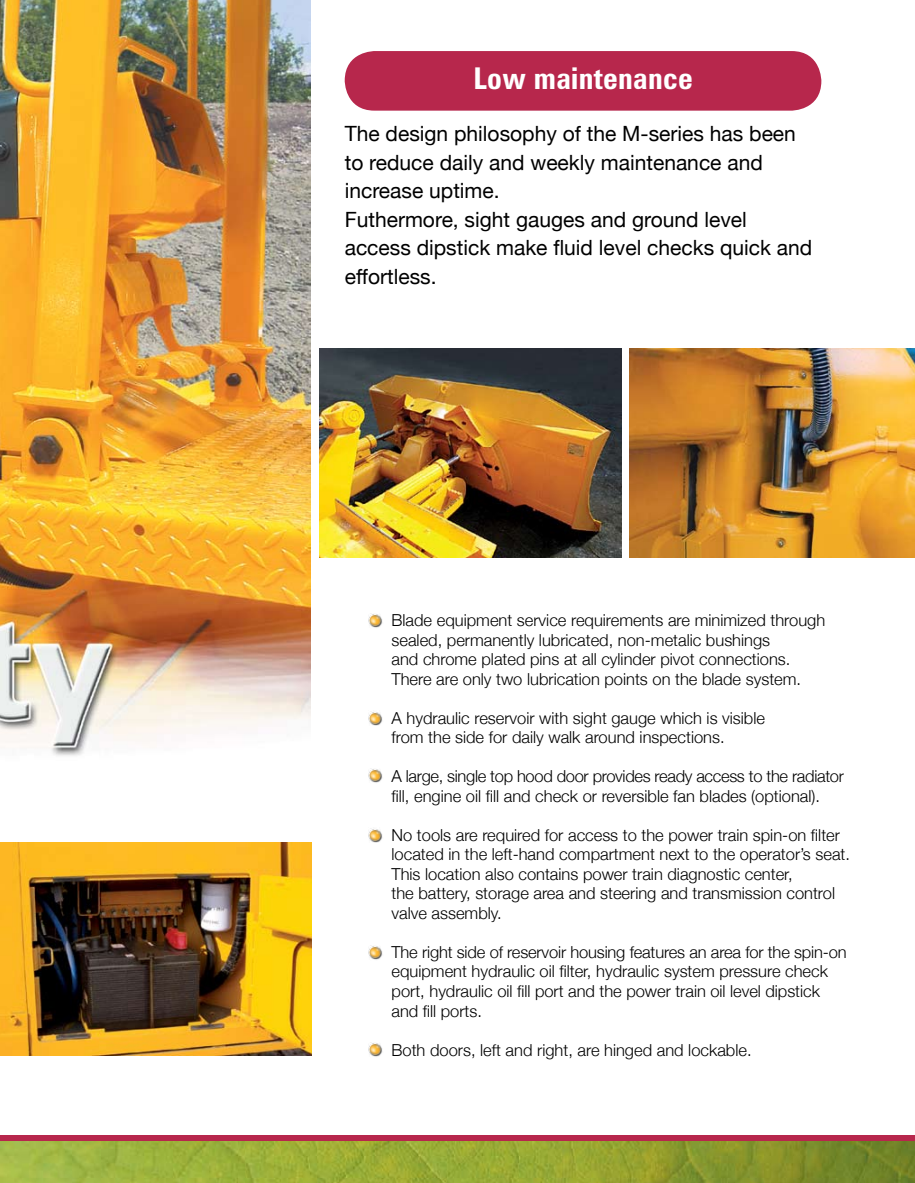
<style>
.page{position:relative;width:915px;height:1183px;background:#fff}
.page>*{position:absolute;margin:0;border:0;box-sizing:border-box;transform-origin:0 0}
.t1{font:700 condensed 30px "Zurich PL";letter-spacing:.01em;color:#fff}
.t2{font:21px/28.5px "Helvetica Neue";color:#000}
.t3{font:300 16.5px/19.5px "Helvetica Neue";color:#000}
.t4{font:300 16.5px/19.5px "Helvetica Neue";letter-spacing:-.02em;color:#000}
</style>
<div class="page">
<img style="left:0;top:1140px;width:914px;height:42px">
<div style="left:0;top:1134px;width:914px;height:6px;background:#b7274c"></div>
<img style="left:368px;top:613px;width:15px;height:15px">
<img style="left:368px;top:711px;width:15px;height:14px">
<img style="left:368px;top:768px;width:15px;height:15px">
<img style="left:368px;top:828px;width:15px;height:14px">
<img style="left:368px;top:945px;width:15px;height:14px">
<img style="left:368px;top:1042px;width:15px;height:14px">
<img style="left:0;top:0;width:310px;height:756px">
<img style="left:319px;top:348px;width:302px;height:209px">
<div style="left:344px;top:51px;width:477px;height:60px;background:#b7274c;border-radius:30px"></div>
<img style="left:0;top:842px;width:312px;height:212px">
<img style="left:629px;top:348px;width:285px;height:209px">
<h1 class="t1" style="left:473px;top:60px;width:220px">Low maintenance</h1>
<p class="t2" style="left:344px;top:119px;width:469px">The design philosophy of the M-series has been to reduce daily and weekly maintenance and increase uptime.<br>Futhermore, sight gauges and ground level access dipstick make fluid level checks quick and effortless.</p>
<p class="t3" style="left:391px;top:610px;width:435px">Blade equipment service requirements are minimized through sealed, permanently lubricated, non-metalic bushings<br>and chrome plated pins at all cylinder pivot connections.<br>There are only two lubrication points on the blade system.</p>
<p class="t3" style="left:391px;top:707px;width:375px">A hydraulic reservoir with sight gauge which is visible from the side for daily walk around inspections.</p>
<p class="t4" style="left:391px;top:766px;width:454px">A large, single top hood door provides ready access to the radiator fill, engine oil fill and check or reversible fan blades (optional).</p>
<p class="t3" style="left:391px;top:824px;width:460px">No tools are required for access to the power train spin-on filter located in the left-hand compartment next to the operator’s seat.<br>This location also contains power train diagnostic center,<br>the battery, storage area and steering and transmission control valve assembly.</p>
<p class="t3" style="left:391px;top:941px;width:456px">The right side of reservoir housing features an area for the spin-on equipment hydraulic oil filter, hydraulic system pressure check port, hydraulic oil fill port and the power train oil level dipstick and fill ports.</p>
<p class="t3" style="left:391px;top:1039px;width:361px">Both doors, left and right, are hinged and lockable.</p>
</div>
